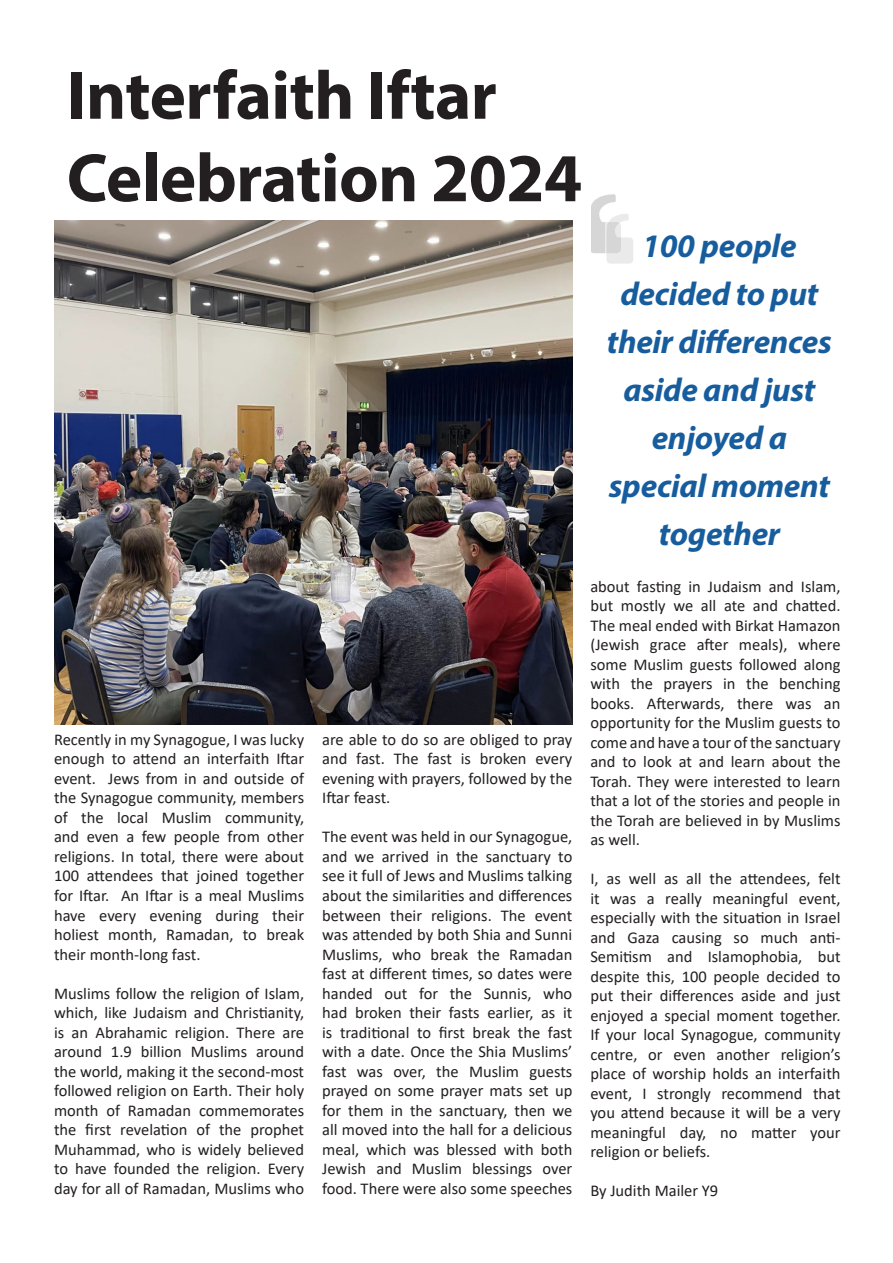
<style>
.page{position:relative;width:893px;height:1263px;background:#fff}
.page>*{position:absolute;margin:0;border:0;box-sizing:border-box;transform-origin:0 0}
.t1{font:700 69px/82.5px "Myriad Pro";letter-spacing:-.01em;color:#231f20}
.t2{font:italic 700 33px/48px "Myriad Pro";letter-spacing:-.01em;color:#175d9e;text-align:center}
.t3{font:16.5px/19.5px "Calibri";color:#231f20;text-align:justify}
</style>
<div class="page">
<img style="left:591px;top:194px;width:25px;height:59px">
<img style="left:606px;top:212px;width:27px;height:52px">
<img style="left:54px;top:220px;width:518px;height:504px">
<p class="t1" style="left:67px;top:52px;width:517px">Interfaith Iftar<br>Celebration 2024</p>
<p class="t3" style="left:54px;top:729px;width:252px">Recently in my Synagogue, I was lucky enough to attend an interfaith Iftar event. Jews from in and outside of the Synagogue community, members of the local Muslim community, and even a few people from other religions. In total, there were about 100 attendees that joined together for Iftar. An Iftar is a meal Muslims have every evening during their holiest month, Ramadan, to break their month-long fast.</p>
<p class="t3" style="left:54px;top:983px;width:252px">Muslims follow the religion of Islam, which, like Judaism and Christianity, is an Abrahamic religion. There are around 1.9 billion Muslims around the world, making it the second-most followed religion on Earth. Their holy month of Ramadan commemorates the first revelation of the prophet Muhammad, who is widely believed to have founded the religion. Every day for all of Ramadan, Muslims who</p>
<p class="t3" style="left:322px;top:729px;width:252px">are able to do so are obliged to pray and fast. The fast is broken every evening with prayers, followed by the Iftar feast.</p>
<p class="t3" style="left:322px;top:827px;width:252px">The event was held in our Synagogue, and we arrived in the sanctuary to see it full of Jews and Muslims talking about the similarities and differences between their religions. The event was attended by both Shia and Sunni Muslims, who break the Ramadan fast at different times, so dates were handed out for the Sunnis, who had broken their fasts earlier, as it is traditional to first break the fast with a date. Once the Shia Muslims’ fast was over, the Muslim guests prayed on some prayer mats set up for them in the sanctuary, then we all moved into the hall for a delicious meal, which was blessed with both Jewish and Muslim blessings over food. There were also some speeches</p>
<p class="t2" style="left:607px;top:221px;width:226px">100 people decided to put their differences aside and just enjoyed a special moment together</p>
<p class="t3" style="left:590px;top:576px;width:252px">about fasting in Judaism and Islam, but mostly we all ate and chatted.<br>The meal ended with Birkat Hamazon (Jewish grace after meals), where some Muslim guests followed along with the prayers in the benching books. Afterwards, there was an opportunity for the Muslim guests to come and have a tour of the sanctuary and to look at and learn about the Torah. They were interested to learn that a lot of the stories and people in the Torah are believed in by Muslims as well.</p>
<p class="t3" style="left:590px;top:869px;width:252px">I, as well as all the attendees, felt it was a really meaningful event, especially with the situation in Israel and Gaza causing so much anti-Semitism and Islamophobia, but despite this, 100 people decided to put their differences aside and just enjoyed a special moment together.<br>If your local Synagogue, community centre, or even another religion’s place of worship holds an interfaith event, I strongly recommend that you attend because it will be a very meaningful day, no matter your religion or beliefs.</p>
<p class="t3" style="left:590px;top:1181px;width:129px">By Judith Mailer Y9</p>
</div>
